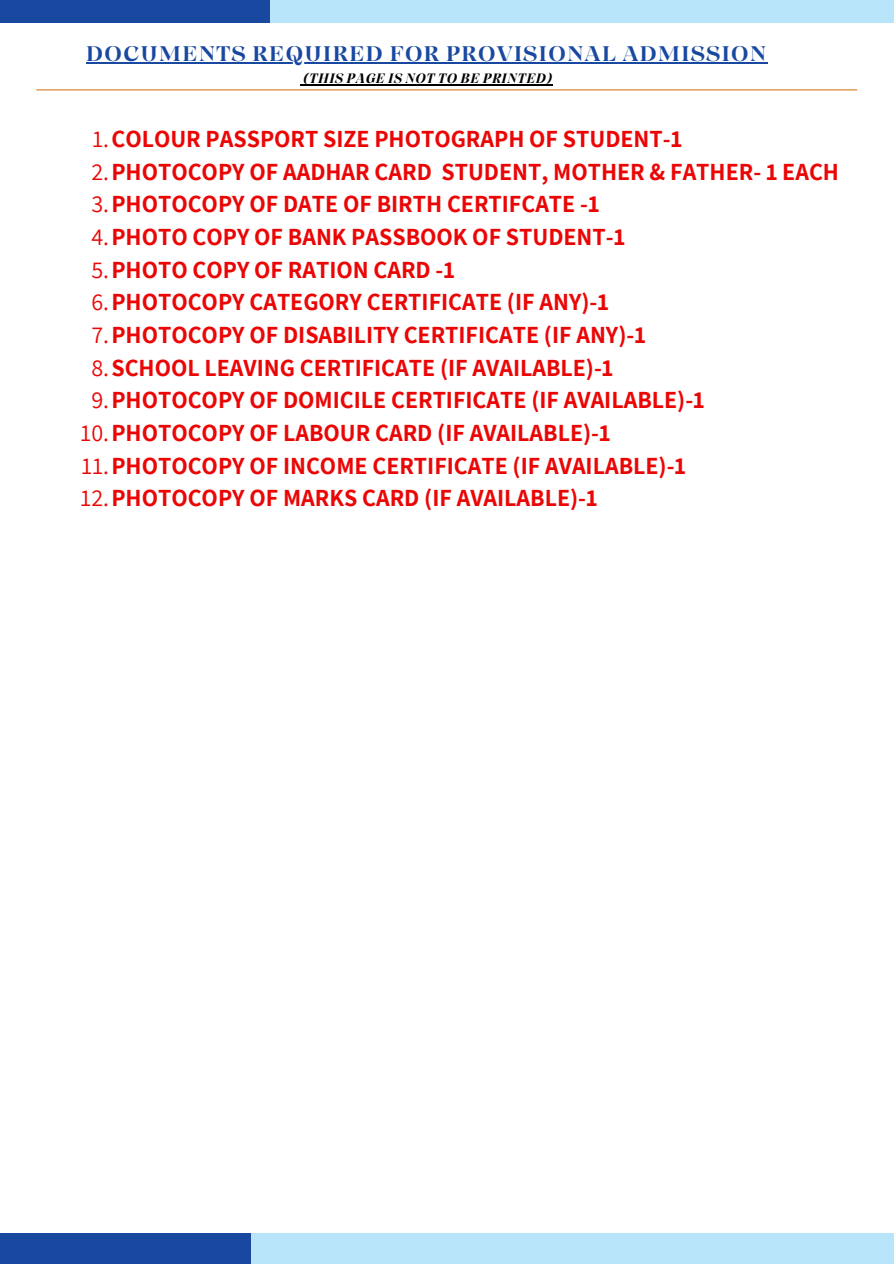
<style>
.page{position:relative;width:894px;height:1264px;background:#fff}
.page>*{position:absolute;margin:0;border:0;box-sizing:border-box;transform-origin:0 0}
.t1{font:700 24px "Assistant";color:#eb0606}
.t2{font:21px "Grand Cru Bold M";letter-spacing:.04em;color:#1848a0}
.t3{font:13.5px "Grand Cru Bold M Italic";letter-spacing:.04em;color:#000}
.s1{font-weight:400}
</style>
<div class="page">
<div style="left:0;top:1233px;width:893px;height:30px;background:#b9e5fa"></div>
<div style="left:0;top:1233px;width:251px;height:30px;background:#1848a0"></div>
<hr style="left:36px;top:89px;width:821px;height:1px;background:#d57d1f">
<hr style="left:86px;top:62px;width:681px;height:1px;background:#1848a0">
<hr style="left:303px;top:85px;width:249px;height:1px;background:#000">
<div style="left:0;top:0;width:893px;height:23px;background:#b9e5fa"></div>
<div style="left:0;top:0;width:270px;height:23px;background:#1848a0"></div>
<p class="t2" style="left:86px;top:40px;width:682px">DOCUMENTS REQUIRED FOR PROVISIONAL ADMISSION</p>
<p class="t3" style="left:303px;top:70px;width:250px">(THIS PAGE IS NOT TO BE PRINTED)</p>
<p class="t1" style="left:92px;top:123px;width:591px"><span class="s1">1.</span>COLOUR PASSPORT SIZE PHOTOGRAPH OF STUDENT-1</p>
<p class="t1" style="left:91px;top:155px;width:749px"><span class="s1">2.</span>PHOTOCOPY OF AADHAR CARD STUDENT, MOTHER &amp; FATHER- 1 EACH</p>
<p class="t1" style="left:91px;top:188px;width:509px"><span class="s1">3.</span>PHOTOCOPY OF DATE OF BIRTH CERTIFCATE -1</p>
<p class="t1" style="left:91px;top:220px;width:535px"><span class="s1">4.</span>PHOTO COPY OF BANK PASSBOOK OF STUDENT-1</p>
<p class="t1" style="left:91px;top:253px;width:365px"><span class="s1">5.</span>PHOTO COPY OF RATION CARD -1</p>
<p class="t1" style="left:91px;top:286px;width:519px"><span class="s1">6.</span>PHOTOCOPY CATEGORY CERTIFICATE (IF ANY)-1</p>
<p class="t1" style="left:91px;top:318px;width:556px"><span class="s1">7.</span>PHOTOCOPY OF DISABILITY CERTIFICATE (IF ANY)-1</p>
<p class="t1" style="left:91px;top:351px;width:523px"><span class="s1">8.</span>SCHOOL LEAVING CERTIFICATE (IF AVAILABLE)-1</p>
<p class="t1" style="left:91px;top:384px;width:614px"><span class="s1">9.</span>PHOTOCOPY OF DOMICILE CERTIFICATE (IF AVAILABLE)-1</p>
<p class="t1" style="left:80px;top:416px;width:531px"><span class="s1">10.</span>PHOTOCOPY OF LABOUR CARD (IF AVAILABLE)-1</p>
<p class="t1" style="left:81px;top:449px;width:606px"><span class="s1">11.</span>PHOTOCOPY OF INCOME CERTIFICATE (IF AVAILABLE)-1</p>
<p class="t1" style="left:80px;top:481px;width:518px"><span class="s1">12.</span>PHOTOCOPY OF MARKS CARD (IF AVAILABLE)-1</p>
</div>
